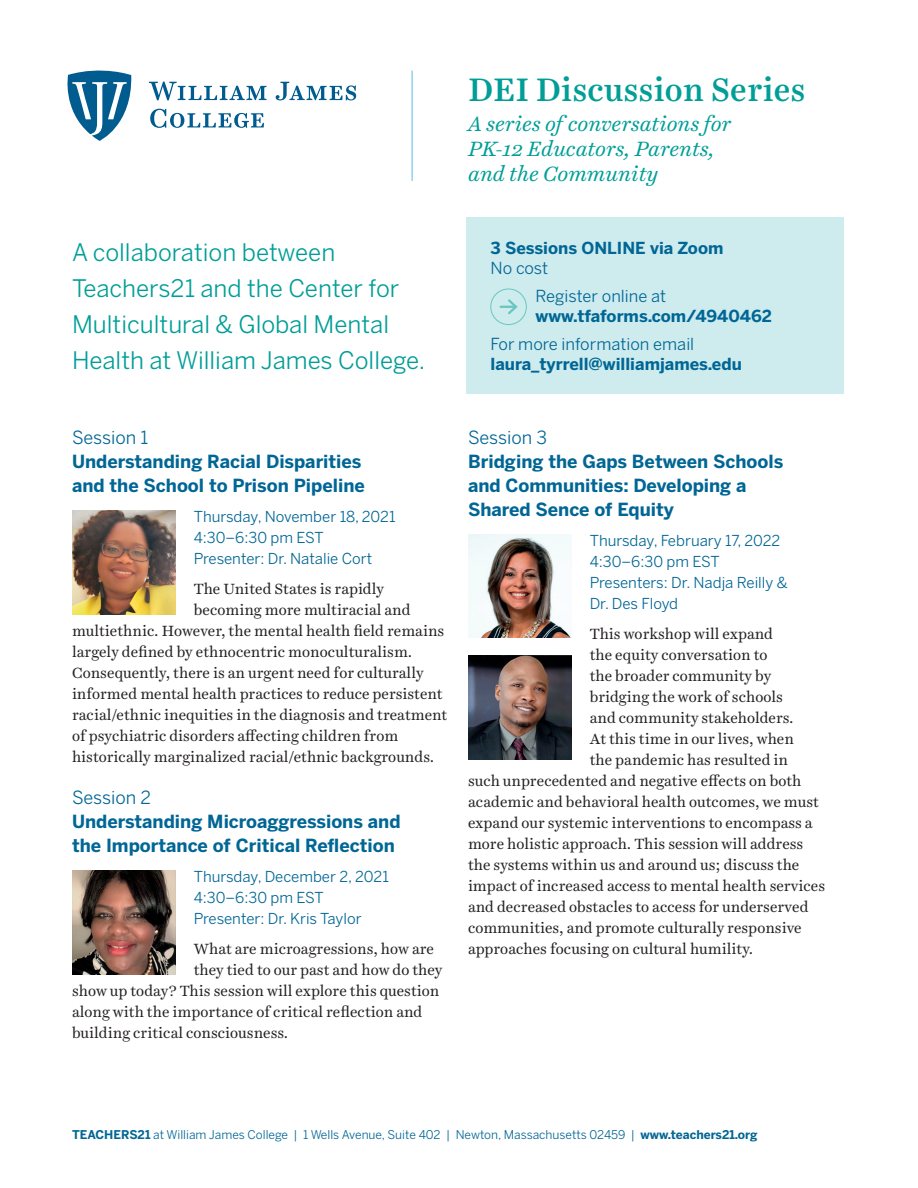
<style>
.page{position:relative;width:918px;height:1188px;background:#fff}
.page>*{position:absolute;margin:0;border:0;box-sizing:border-box;transform-origin:0 0}
.page_header{font:500 33px "Harriet Text";color:#009e97}
.body_text__bullet{font:24px/36px "Benton Sans";color:#009e97}
.page_header-2{font:italic 21px/25.2px "Harriet Text";letter-spacing:-.005em;color:#009e97}
.Text_subheads{font:700 18px/24px "Benton Sans";color:#006695}
.t1{font:700 16.5px/19.5px "Benton Sans";color:#006695}
.body_text__space_aft{font:15px "Harriet Text";color:#231f20}
.Text_subheads-2{font:15px/21px "Benton Sans";color:#006695}
.t2{font:12px "Benton Sans";color:#006695}
.s1{font-weight:400}
.s2{font-weight:700}
</style>
<div class="page">
<svg style="left:68px;top:71px;width:64px;height:70px"></svg>
<svg style="left:149px;top:82px;width:118px;height:18px"></svg>
<svg style="left:276px;top:82px;width:80px;height:18px"></svg>
<svg style="left:150px;top:109px;width:114px;height:19px"></svg>
<hr style="left:412px;top:71px;width:1px;height:110px;background:#57bbea">
<div style="left:466px;top:217px;width:378px;height:177px;background:#ceebee"></div>
<img style="left:72px;top:510px;width:104px;height:104px">
<img style="left:468px;top:534px;width:104px;height:104px">
<img style="left:468px;top:656px;width:104px;height:104px">
<img style="left:72px;top:870px;width:104px;height:104px">
<svg style="left:501px;top:299px;width:17px;height:16px"></svg>
<div style="left:491px;top:289px;width:36px;height:36px;border:1px solid #68c7c0;border-radius:50%"></div>
<p class="body_text__bullet" style="left:72px;top:234px;width:355px">A collaboration between<br>Teachers21 and the Center for<br>Multicultural &amp; Global Mental<br>Health at William James College.</p>
<p class="page_header" style="left:468px;top:66px;width:339px">DEI Discussion Series</p>
<p class="page_header-2" style="left:468px;top:110px;width:265px">A series of conversations for<br>PK-12 Educators, Parents, and the Community</p>
<p class="t1" style="left:490px;top:238px;width:234px">3 Sessions ONLINE via Zoom<br><span class="s1">No cost</span></p>
<p class="t1" style="left:536px;top:286px;width:238px"><span class="s1">Register online at </span>www.tfaforms.com/4940462</p>
<p class="t1" style="left:490px;top:334px;width:253px"><span class="s1">For more information email </span>laura_tyrrell@williamjames.edu</p>
<p class="Text_subheads" style="left:72px;top:425px;width:294px"><span class="s1">Session 1<br></span>Understanding Racial Disparities and the School to Prison Pipeline</p>
<p class="Text_subheads-2" style="left:194px;top:506px;width:203px">Thursday, November 18, 2021<br>4:30–6:30 pm EST<br>Presenter: Dr. Natalie Cort</p>
<p class="body_text__space_aft" style="left:194px;top:578px;width:192px">The United States is rapidly</p>
<p class="body_text__space_aft" style="left:194px;top:599px;width:218px">becoming more multiracial and</p>
<p class="body_text__space_aft" style="left:72px;top:620px;width:374px">multiethnic. However, the mental health field remains</p>
<p class="body_text__space_aft" style="left:72px;top:641px;width:342px">largely defined by ethnocentric monoculturalism.</p>
<p class="body_text__space_aft" style="left:72px;top:662px;width:353px">Consequently, there is an urgent need for culturally</p>
<p class="body_text__space_aft" style="left:72px;top:683px;width:372px">informed mental health practices to reduce persistent</p>
<p class="body_text__space_aft" style="left:72px;top:704px;width:377px">racial/ethnic inequities in the diagnosis and treatment</p>
<p class="body_text__space_aft" style="left:72px;top:725px;width:328px">of psychiatric disorders affecting children from</p>
<p class="body_text__space_aft" style="left:72px;top:746px;width:364px">historically marginalized racial/ethnic backgrounds.</p>
<p class="Text_subheads" style="left:72px;top:785px;width:330px"><span class="s1">Session 2<br></span>Understanding Microaggressions and the Importance of Critical Reflection</p>
<p class="Text_subheads-2" style="left:194px;top:866px;width:197px">Thursday, December 2, 2021<br>4:30–6:30 pm EST<br>Presenter: Dr. Kris Taylor</p>
<p class="body_text__space_aft" style="left:194px;top:938px;width:242px">What are microagressions, how are</p>
<p class="body_text__space_aft" style="left:194px;top:959px;width:250px">they tied to our past and how do they</p>
<p class="body_text__space_aft" style="left:72px;top:980px;width:369px">show up today? This session will explore this question</p>
<p class="body_text__space_aft" style="left:72px;top:1001px;width:352px">along with the importance of critical reflection and</p>
<p class="body_text__space_aft" style="left:72px;top:1022px;width:218px">building critical consciousness.</p>
<p class="Text_subheads" style="left:468px;top:425px;width:317px"><span class="s1">Session 3<br></span>Bridging the Gaps Between Schools and Communities: Developing a<br>Shared Sence of Equity</p>
<p class="Text_subheads-2" style="left:590px;top:530px;width:199px">Thursday, February 17, 2022<br>4:30–6:30 pm EST<br>Presenters: Dr. Nadja Reilly &amp;<br>Dr. Des Floyd</p>
<p class="body_text__space_aft" style="left:590px;top:623px;width:185px">This workshop will expand</p>
<p class="body_text__space_aft" style="left:590px;top:644px;width:179px">the equity conversation to</p>
<p class="body_text__space_aft" style="left:590px;top:665px;width:183px">the broader community by</p>
<p class="body_text__space_aft" style="left:590px;top:686px;width:195px">bridging the work of schools</p>
<p class="body_text__space_aft" style="left:590px;top:707px;width:205px">and community stakeholders.</p>
<p class="body_text__space_aft" style="left:590px;top:728px;width:206px">At this time in our lives, when</p>
<p class="body_text__space_aft" style="left:590px;top:749px;width:200px">the pandemic has resulted in</p>
<p class="body_text__space_aft" style="left:468px;top:770px;width:335px">such unprecedented and negative effects on both</p>
<p class="body_text__space_aft" style="left:468px;top:791px;width:352px">academic and behavioral health outcomes, we must</p>
<p class="body_text__space_aft" style="left:468px;top:812px;width:346px">expand our systemic interventions to encompass a</p>
<p class="body_text__space_aft" style="left:468px;top:833px;width:337px">more holistic approach. This session will address</p>
<p class="body_text__space_aft" style="left:468px;top:854px;width:333px">the systems within us and around us; discuss the</p>
<p class="body_text__space_aft" style="left:468px;top:875px;width:359px">impact of increased access to mental health services</p>
<p class="body_text__space_aft" style="left:468px;top:896px;width:342px">and decreased obstacles to access for underserved</p>
<p class="body_text__space_aft" style="left:468px;top:917px;width:335px">communities, and promote culturally responsive</p>
<p class="body_text__space_aft" style="left:468px;top:938px;width:287px">approaches focusing on cultural humility.</p>
<p class="t2" style="left:72px;top:1127px;width:687px"><span class="s2">TEACHERS21</span> at William James College | 1 Wells Avenue, Suite 402 | Newton, Massachusetts 02459 | <span class="s2">www.teachers21.org</span></p>
</div>
